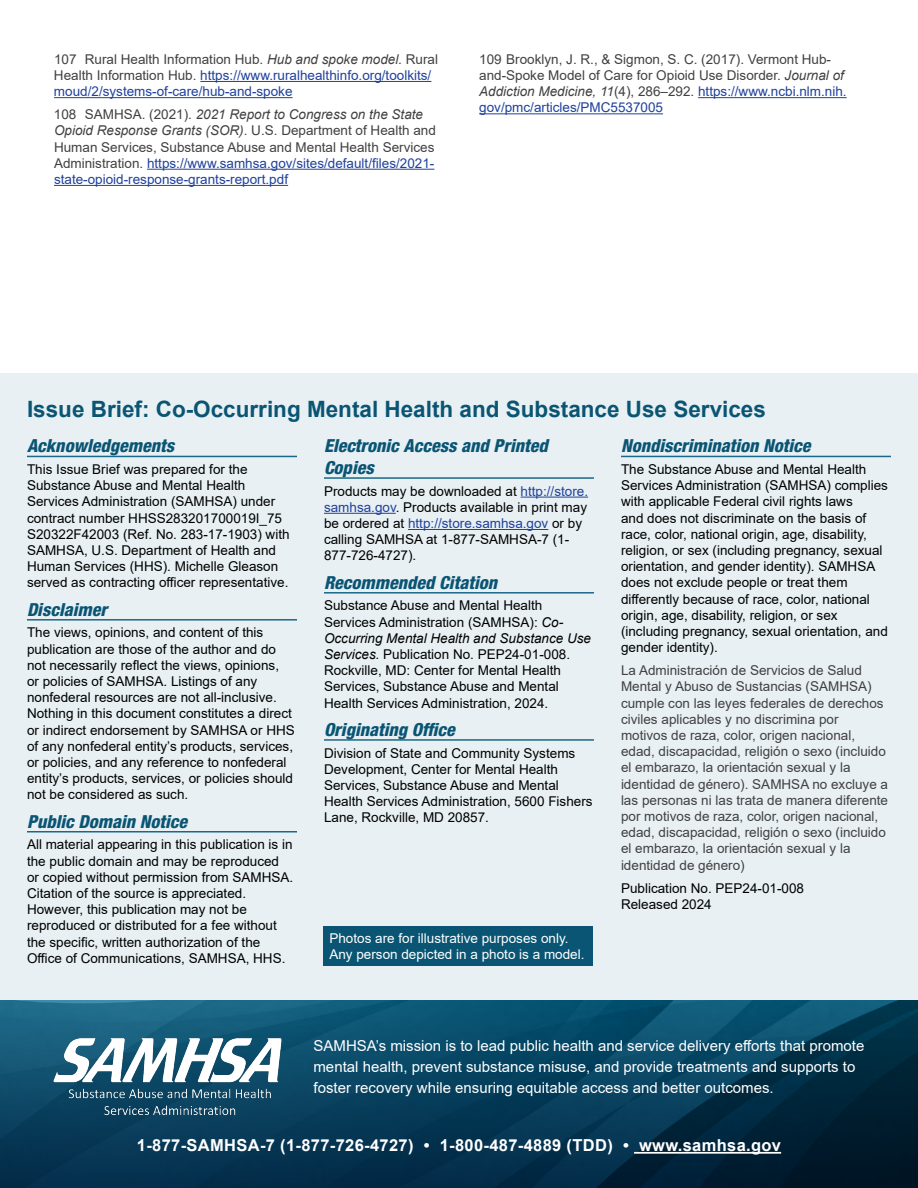
<style>
.page{position:relative;width:918px;height:1188px;background:#fff}
.page>*{position:absolute;margin:0;border:0;box-sizing:border-box;transform-origin:0 0}
.t1{font:700 22.5px "Arial";color:#0a5574}
.t2{font:italic 800 condensed 18px/21.6px "Helvetica Neue LT Std";color:#0a5574}
.t3{font:700 16.5px "Arial";letter-spacing:.02em;color:#fff}
.t4{font:15px/21px "Arial";color:#fff}
.t5{font:13.5px/16.2px "Arial";color:#000}
.Endnotes{font:13.5px/16.2px "Arial";color:#414042}
.Endnotes-2{font:13.5px/16.2px "Arial";color:#20419b}
.Acknowledgement_p{font:13.5px/16.2px "Arial";color:#fff}
.s1{color:#414042}
.s2{font-style:italic;color:#414042}
.s3{font-style:italic}
.s4{color:#20419b}
</style>
<div class="page">
<div style="left:0;top:374px;width:918px;height:802px;background:#e8f0f3"></div>
<hr style="left:27px;top:456px;width:270px;height:1px;background:#1a6887">
<hr style="left:27px;top:619px;width:270px;height:2px;background:#1a6887">
<hr style="left:27px;top:831px;width:270px;height:2px;background:#1a6887">
<hr style="left:324px;top:477px;width:270px;height:2px;background:#1a6887">
<hr style="left:521px;top:497px;width:67px;height:1px;background:#20419b">
<hr style="left:324px;top:513px;width:72px;height:1px;background:#20419b">
<hr style="left:408px;top:529px;width:140px;height:1px;background:#20419b">
<hr style="left:324px;top:592px;width:270px;height:2px;background:#1a6887">
<hr style="left:324px;top:739px;width:270px;height:2px;background:#1a6887">
<hr style="left:621px;top:456px;width:270px;height:1px;background:#1a6887">
<hr style="left:200px;top:81px;width:231px;height:1px;background:#20419b">
<hr style="left:54px;top:97px;width:239px;height:1px;background:#20419b">
<hr style="left:147px;top:169px;width:287px;height:1px;background:#20419b">
<hr style="left:54px;top:185px;width:234px;height:1px;background:#20419b">
<hr style="left:698px;top:97px;width:149px;height:1px;background:#20419b">
<hr style="left:479px;top:113px;width:184px;height:1px;background:#20419b">
<svg style="left:0;top:1000px;width:918px;height:188px;background:#073c58"></svg>
<hr style="left:634px;top:1152px;width:147px;height:2px;background:#fff">
<div style="left:323px;top:926px;width:270px;height:40px;background:#0a5574"></div>
<img style="left:46px;top:1038px;width:248px;height:81px">
<p class="Endnotes-2" style="left:54px;top:51px;width:386px"><span class="s1">107 Rural Health Information Hub.</span> <span class="s2">Hub and spoke model.</span> <span class="s1">Rural<br>Health Information Hub.</span> https://www.ruralhealthinfo.org/toolkits/ moud/2/systems-of-care/hub-and-spoke</p>
<p class="Endnotes" style="left:54px;top:106px;width:383px">108 SAMHSA. (2021). <span class="s3">2021 Report to Congress on the State Opioid Response Grants (SOR)</span>. U.S. Department of Health and Human Services, Substance Abuse and Mental Health Services Administration. <span class="s4">https://www.samhsa.gov/sites/default/files/2021- state-opioid-response-grants-report.pdf</span></p>
<p class="Endnotes" style="left:479px;top:51px;width:369px">109 Brooklyn, J. R., &amp; Sigmon, S. C. (2017). Vermont Hub&shy;and-Spoke Model of Care for Opioid Use Disorder. <span class="s3">Journal of Addiction Medicine, 11</span>(4), 286–292. <span class="s4">https://www.ncbi.nlm.nih. gov/pmc/articles/PMC5537005</span></p>
<h1 class="t1" style="left:27px;top:394px;width:740px">Issue Brief: Co-Occurring Mental Health and Substance Use Services</h1>
<h2 class="t2" style="left:27px;top:435px;width:149px">Acknowledgements</h2>
<p class="t5" style="left:27px;top:461px;width:264px">This Issue Brief was prepared for the Substance Abuse and Mental Health Services Administration (SAMHSA) under contract number HHSS283201700019I_75<br>S20322F42003 (Ref. No. 283-17-1903) with SAMHSA, U.S. Department of Health and Human Services (HHS). Michelle Gleason served as contracting officer representative.</p>
<h2 class="t2" style="left:27px;top:599px;width:82px">Disclaimer</h2>
<p class="t5" style="left:27px;top:624px;width:269px">The views, opinions, and content of this publication are those of the author and do not necessarily reflect the views, opinions,<br>or policies of SAMHSA. Listings of any nonfederal resources are not all-inclusive.<br>Nothing in this document constitutes a direct or indirect endorsement by SAMHSA or HHS of any nonfederal entity’s products, services, or policies, and any reference to nonfederal entity’s products, services, or policies should not be considered as such.</p>
<h2 class="t2" style="left:27px;top:811px;width:162px">Public Domain Notice</h2>
<p class="t5" style="left:27px;top:836px;width:268px">All material appearing in this publication is in the public domain and may be reproduced or copied without permission from SAMHSA.<br>Citation of the source is appreciated.<br>However, this publication may not be reproduced or distributed for a fee without the specific, written authorization of the Office of Communications, SAMHSA, HHS.</p>
<h2 class="t2" style="left:324px;top:435px;width:225px">Electronic Access and Printed<br>Copies</h2>
<p class="t5" style="left:324px;top:483px;width:266px">Products may be downloaded at <span class="s4">http://store. samhsa.gov</span>. Products available in print may be ordered at <span class="s4">http://store.samhsa.gov</span> or by calling SAMHSA at 1-877-SAMHSA-7 (1- 877-726-4727).</p>
<h2 class="t2" style="left:324px;top:572px;width:175px">Recommended Citation</h2>
<p class="t5" style="left:324px;top:597px;width:269px">Substance Abuse and Mental Health Services Administration (SAMHSA): <span class="s3">Co-Occurring Mental Health and Substance Use Services.</span> Publication No. PEP24-01-008.<br>Rockville, MD: Center for Mental Health Services, Substance Abuse and Mental Health Services Administration, 2024.</p>
<h2 class="t2" style="left:324px;top:719px;width:132px">Originating Office</h2>
<p class="t5" style="left:324px;top:745px;width:270px">Division of State and Community Systems Development, Center for Mental Health Services, Substance Abuse and Mental Health Services Administration, 5600 Fishers Lane, Rockville, MD 20857.</p>
<h2 class="t2" style="left:621px;top:435px;width:191px">Nondiscrimination Notice</h2>
<p class="t5" style="left:621px;top:461px;width:269px">The Substance Abuse and Mental Health Services Administration (SAMHSA) complies with applicable Federal civil rights laws<br>and does not discriminate on the basis of race, color, national origin, age, disability, religion, or sex (including pregnancy, sexual orientation, and gender identity). SAMHSA does not exclude people or treat them differently because of race, color, national origin, age, disability, religion, or sex (including pregnancy, sexual orientation, and gender identity).</p>
<p class="Endnotes" style="left:621px;top:662px;width:269px">La Administración de Servicios de Salud Mental y Abuso de Sustancias (SAMHSA) cumple con las leyes federales de derechos civiles aplicables y no discrimina por motivos de raza, color, origen nacional, edad, discapacidad, religión o sexo (incluido el embarazo, la orientación sexual y la identidad de género). SAMHSA no excluye a las personas ni las trata de manera diferente por motivos de raza, color, origen nacional, edad, discapacidad, religión o sexo (incluido el embarazo, la orientación sexual y la identidad de género)</p>
<p class="t5" style="left:621px;top:880px;width:185px">Publication No. PEP24-01-008<br>Released 2024</p>
<p class="Acknowledgement_p" style="left:329px;top:930px;width:257px">Photos are for illustrative purposes only.<br>Any person depicted in a photo is a model.</p>
<p class="t4" style="left:314px;top:1035px;width:552px">SAMHSA’s mission is to lead public health and service delivery efforts that promote mental health, prevent substance misuse, and provide treatments and supports to foster recovery while ensuring equitable access and better outcomes.</p>
<p class="t3" style="left:137px;top:1134px;width:493px">1-877-SAMHSA-7 (1-877-726-4727) • 1-800-487-4889 (TDD) •</p>
<p class="t3" style="left:639px;top:1134px;width:144px">www.samhsa.gov</p>
</div>
